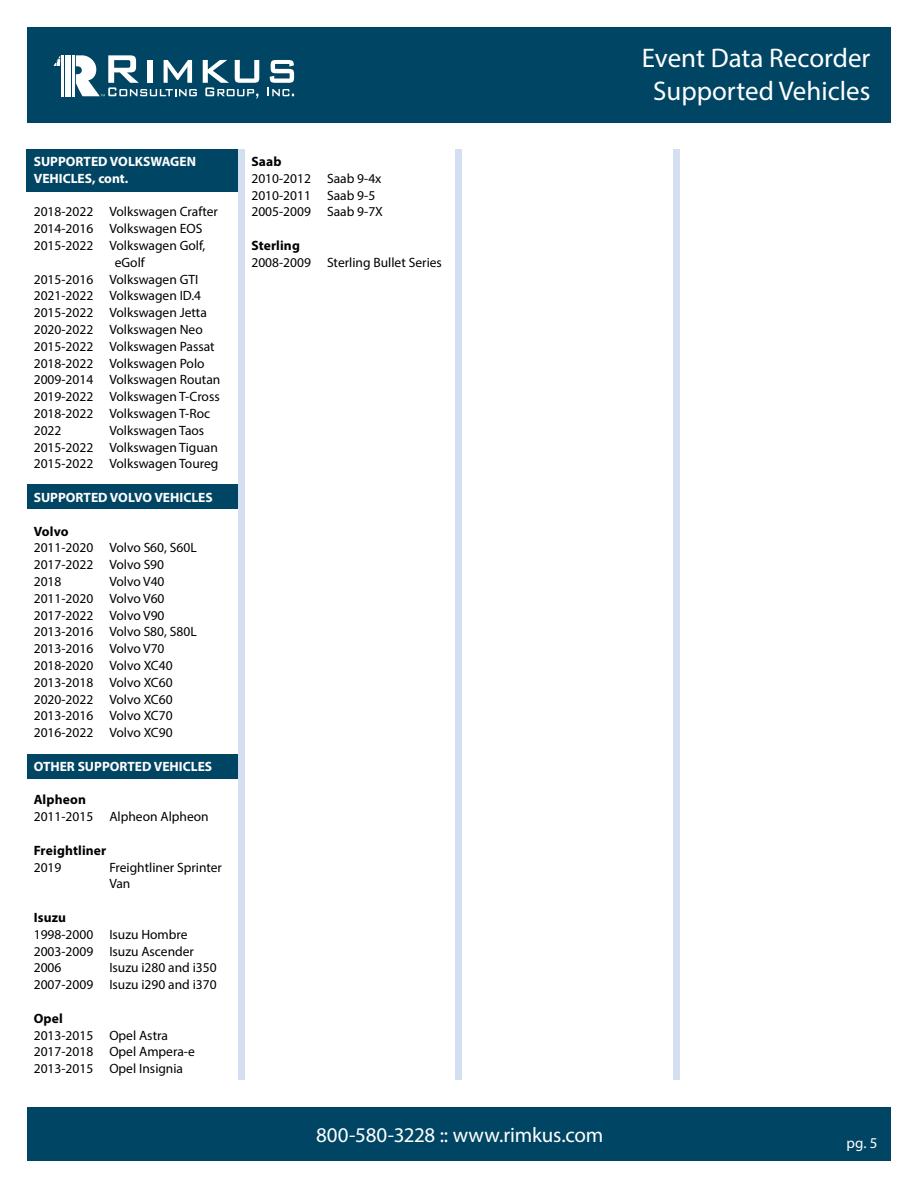
<style>
.page{position:relative;width:918px;height:1188px;background:#fff}
.page>*{position:absolute;margin:0;border:0;box-sizing:border-box;transform-origin:0 0}
.t1{font:27px "Myriad Pro";color:#fff}
.t2{font:21px "Myriad Pro";letter-spacing:-.01em;color:#fff}
.t3{font:15px "Myriad Pro";color:#fff}
.Paragraph_Style_1{font:13.5px/16.8px "Myriad Pro";color:#000}
.Paragraph_Style_1-2{font:700 13.5px/16.8px "Myriad Pro";color:#fff}
.Paragraph_Style_1-3{font:700 13.5px "Myriad Pro";letter-spacing:.01em;color:#000}
</style>
<div class="page">
<div style="left:27px;top:149px;width:214px;height:42px;background:#004563"></div>
<div style="left:27px;top:754px;width:214px;height:25px;background:#004563"></div>
<div style="left:27px;top:484px;width:214px;height:25px;background:#004563"></div>
<div style="left:456px;top:149px;width:6px;height:931px;background:#d4e0f2"></div>
<div style="left:238px;top:149px;width:7px;height:931px;background:#d4e0f2"></div>
<div style="left:27px;top:1107px;width:864px;height:54px;background:#004563"></div>
<div style="left:27px;top:27px;width:864px;height:95px;background:#004563"></div>
<svg style="left:54px;top:55px;width:143px;height:41px"></svg>
<svg style="left:203px;top:60px;width:56px;height:39px"></svg>
<svg style="left:267px;top:60px;width:27px;height:36px"></svg>
<div style="left:673px;top:149px;width:7px;height:931px;background:#d4e0f2"></div>
<p class="Paragraph_Style_1-2" style="left:34px;top:153px;width:164px">SUPPORTED VOLKSWAGEN<br>VEHICLES, cont.</p>
<p class="Paragraph_Style_1" style="left:34px;top:203px;width:186px">2018-2022 Volkswagen Crafter</p>
<p class="Paragraph_Style_1" style="left:34px;top:220px;width:170px">2014-2016 Volkswagen EOS</p>
<p class="Paragraph_Style_1" style="left:115px;top:237px;width:92px;text-indent:-81px">2015-2022 Volkswagen Golf, eGolf</p>
<p class="Paragraph_Style_1" style="left:34px;top:270px;width:166px">2015-2016 Volkswagen GTI</p>
<p class="Paragraph_Style_1" style="left:34px;top:287px;width:169px">2021-2022 Volkswagen ID.4</p>
<p class="Paragraph_Style_1" style="left:34px;top:304px;width:175px">2015-2022 Volkswagen Jetta</p>
<p class="Paragraph_Style_1" style="left:34px;top:321px;width:171px">2020-2022 Volkswagen Neo</p>
<p class="Paragraph_Style_1" style="left:34px;top:338px;width:182px">2015-2022 Volkswagen Passat</p>
<p class="Paragraph_Style_1" style="left:34px;top:354px;width:172px">2018-2022 Volkswagen Polo</p>
<p class="Paragraph_Style_1" style="left:34px;top:371px;width:188px">2009-2014 Volkswagen Routan</p>
<p class="Paragraph_Style_1" style="left:34px;top:388px;width:187px">2019-2022 Volkswagen T-Cross</p>
<p class="Paragraph_Style_1" style="left:34px;top:405px;width:178px">2018-2022 Volkswagen T-Roc</p>
<p class="Paragraph_Style_1" style="left:34px;top:422px;width:29px">2022</p>
<p class="Paragraph_Style_1" style="left:109px;top:422px;width:96px">Volkswagen Taos</p>
<p class="Paragraph_Style_1" style="left:34px;top:438px;width:186px">2015-2022 Volkswagen Tiguan</p>
<p class="Paragraph_Style_1" style="left:34px;top:455px;width:186px">2015-2022 Volkswagen Toureg</p>
<p class="Paragraph_Style_1-2" style="left:34px;top:489px;width:181px">SUPPORTED VOLVO VEHICLES</p>
<p class="Paragraph_Style_1-3" style="left:34px;top:522px;width:36px">Volvo</p>
<p class="Paragraph_Style_1" style="left:34px;top:539px;width:164px">2011-2020 Volvo S60, S60L</p>
<p class="Paragraph_Style_1" style="left:34px;top:556px;width:132px">2017-2022 Volvo S90</p>
<p class="Paragraph_Style_1" style="left:34px;top:573px;width:29px">2018</p>
<p class="Paragraph_Style_1" style="left:109px;top:573px;width:57px">Volvo V40</p>
<p class="Paragraph_Style_1" style="left:34px;top:590px;width:132px">2011-2020 Volvo V60</p>
<p class="Paragraph_Style_1" style="left:34px;top:606px;width:132px">2017-2022 Volvo V90</p>
<p class="Paragraph_Style_1" style="left:34px;top:623px;width:164px">2013-2016 Volvo S80, S80L</p>
<p class="Paragraph_Style_1" style="left:34px;top:640px;width:132px">2013-2016 Volvo V70</p>
<p class="Paragraph_Style_1" style="left:34px;top:657px;width:140px">2018-2020 Volvo XC40</p>
<p class="Paragraph_Style_1" style="left:34px;top:674px;width:140px">2013-2018 Volvo XC60</p>
<p class="Paragraph_Style_1" style="left:34px;top:690px;width:140px">2020-2022 Volvo XC60</p>
<p class="Paragraph_Style_1" style="left:34px;top:707px;width:140px">2013-2016 Volvo XC70</p>
<p class="Paragraph_Style_1" style="left:34px;top:724px;width:140px">2016-2022 Volvo XC90</p>
<p class="Paragraph_Style_1-2" style="left:34px;top:757px;width:180px">OTHER SUPPORTED VEHICLES</p>
<p class="Paragraph_Style_1-3" style="left:34px;top:791px;width:54px">Alpheon</p>
<p class="Paragraph_Style_1" style="left:34px;top:808px;width:176px">2011-2015 Alpheon Alpheon</p>
<p class="Paragraph_Style_1-3" style="left:34px;top:841px;width:74px">Freightliner</p>
<p class="Paragraph_Style_1" style="left:34px;top:858px;width:29px">2019</p>
<p class="Paragraph_Style_1" style="left:109px;top:858px;width:114px">Freightliner Sprinter</p>
<p class="Paragraph_Style_1" style="left:109px;top:875px;width:23px">Van</p>
<p class="Paragraph_Style_1-3" style="left:34px;top:909px;width:34px">Isuzu</p>
<p class="Paragraph_Style_1" style="left:34px;top:926px;width:155px">1998-2000 Isuzu Hombre</p>
<p class="Paragraph_Style_1" style="left:34px;top:942px;width:162px">2003-2009 Isuzu Ascender</p>
<p class="Paragraph_Style_1" style="left:34px;top:959px;width:29px">2006</p>
<p class="Paragraph_Style_1" style="left:109px;top:959px;width:109px">Isuzu i280 and i350</p>
<p class="Paragraph_Style_1" style="left:34px;top:976px;width:184px">2007-2009 Isuzu i290 and i370</p>
<p class="Paragraph_Style_1-3" style="left:34px;top:1009px;width:31px">Opel</p>
<p class="Paragraph_Style_1" style="left:34px;top:1026px;width:136px">2013-2015 Opel Astra</p>
<p class="Paragraph_Style_1" style="left:34px;top:1043px;width:163px">2017-2018 Opel Ampera-e</p>
<p class="Paragraph_Style_1" style="left:34px;top:1060px;width:151px">2013-2015 Opel Insignia</p>
<p class="Paragraph_Style_1-3" style="left:251px;top:153px;width:32px">Saab</p>
<p class="Paragraph_Style_1" style="left:251px;top:170px;width:132px">2010-2012 Saab 9-4x</p>
<p class="Paragraph_Style_1" style="left:251px;top:186px;width:125px">2010-2011 Saab 9-5</p>
<p class="Paragraph_Style_1" style="left:251px;top:203px;width:133px">2005-2009 Saab 9-7X</p>
<p class="Paragraph_Style_1-3" style="left:251px;top:237px;width:50px">Sterling</p>
<p class="Paragraph_Style_1" style="left:251px;top:254px;width:192px">2008-2009 Sterling Bullet Series</p>
<p class="t2" style="left:316px;top:1122px;width:289px">800-580-3228 :: www.rimkus.com</p>
<p class="t1" style="left:642px;top:42px;width:230px">Event Data Recorder</p>
<p class="t1" style="left:653px;top:74px;width:219px">Supported Vehicles</p>
<p class="t3" style="left:846px;top:1133px;width:33px">pg. 5</p>
</div>
